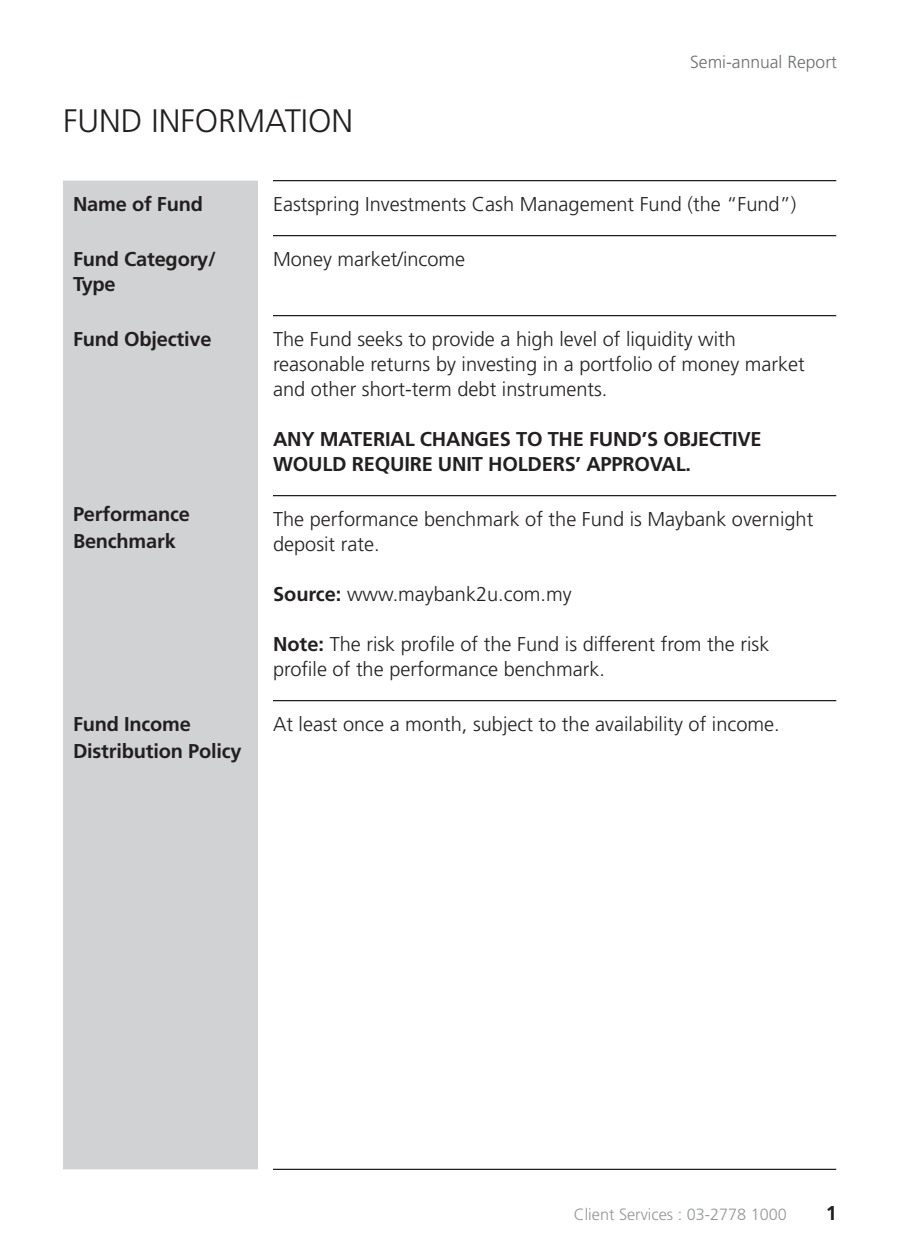
<style>
.page{position:relative;width:900px;height:1260px;background:#fff}
.page>*{position:absolute;margin:0;border:0;box-sizing:border-box;transform-origin:0 0}
.t1{font:300 32.5px "Frutiger LT Std";color:#231f20}
.t2{font:300 20px/25px "Frutiger LT Std";color:#231f20}
.t3{font:700 20px/25px "Frutiger LT Std";letter-spacing:-.01em;color:#231f20}
.t4{font:300 17.5px "Frutiger LT Std";color:#6c6d70}
.t5{font:300 16.25px "Frutiger LT Std";color:#939598}
.s1{font-weight:700}
</style>
<div class="page">
<div style="left:63px;top:181px;width:195px;height:988px;background:#d1d2d4"></div>
<hr style="left:273px;top:180px;width:563px;height:1px;background:#231f20">
<hr style="left:273px;top:700px;width:563px;height:1px;background:#231f20">
<hr style="left:273px;top:1169px;width:563px;height:1px;background:#231f20">
<hr style="left:273px;top:235px;width:563px;height:1px;background:#231f20">
<hr style="left:273px;top:315px;width:563px;height:1px;background:#231f20">
<hr style="left:273px;top:495px;width:563px;height:1px;background:#231f20">
<h1 class="t1" style="left:63px;top:103px;width:292px">FUND INFORMATION</h1>
<p class="t4" style="left:690px;top:52px;width:148px">Semi-annual Report</p>
<p class="t3" style="left:73px;top:191px;width:132px">Name of Fund</p>
<p class="t2" style="left:273px;top:192px;width:525px">Eastspring Investments Cash Management Fund (the “Fund”)</p>
<p class="t3" style="left:73px;top:246px;width:144px">Fund Category/<br>Type</p>
<p class="t2" style="left:273px;top:247px;width:194px">Money market/income</p>
<p class="t3" style="left:73px;top:326px;width:140px">Fund Objective</p>
<p class="t2" style="left:273px;top:327px;width:533px">The Fund seeks to provide a high level of liquidity with reasonable returns by investing in a portfolio of money market and other short-term debt instruments.</p>
<p class="t3" style="left:273px;top:426px;width:490px">ANY MATERIAL CHANGES TO THE FUND’S OBJECTIVE<br>WOULD REQUIRE UNIT HOLDERS’ APPROVAL.</p>
<p class="t3" style="left:73px;top:500px;width:118px;line-height:27.5px">Performance<br>Benchmark</p>
<p class="t2" style="left:273px;top:507px;width:542px">The performance benchmark of the Fund is Maybank overnight deposit rate.</p>
<p class="t2" style="left:273px;top:582px;width:300px"><span class="s1">Source:</span> www.maybank2u.com.my</p>
<p class="t2" style="left:273px;top:632px;width:498px"><span class="s1">Note:</span> The risk profile of the Fund is different from the risk profile of the performance benchmark.</p>
<p class="t3" style="left:73px;top:710px;width:170px;line-height:27.5px">Fund Income<br>Distribution Policy</p>
<p class="t2" style="left:273px;top:712px;width:508px">At least once a month, subject to the availability of income.</p>
<p class="t5" style="left:574px;top:1205px;width:215px">Client Services : 03-2778 1000</p>
<p class="t3" style="left:826px;top:1200px;width:13px">1</p>
</div>
